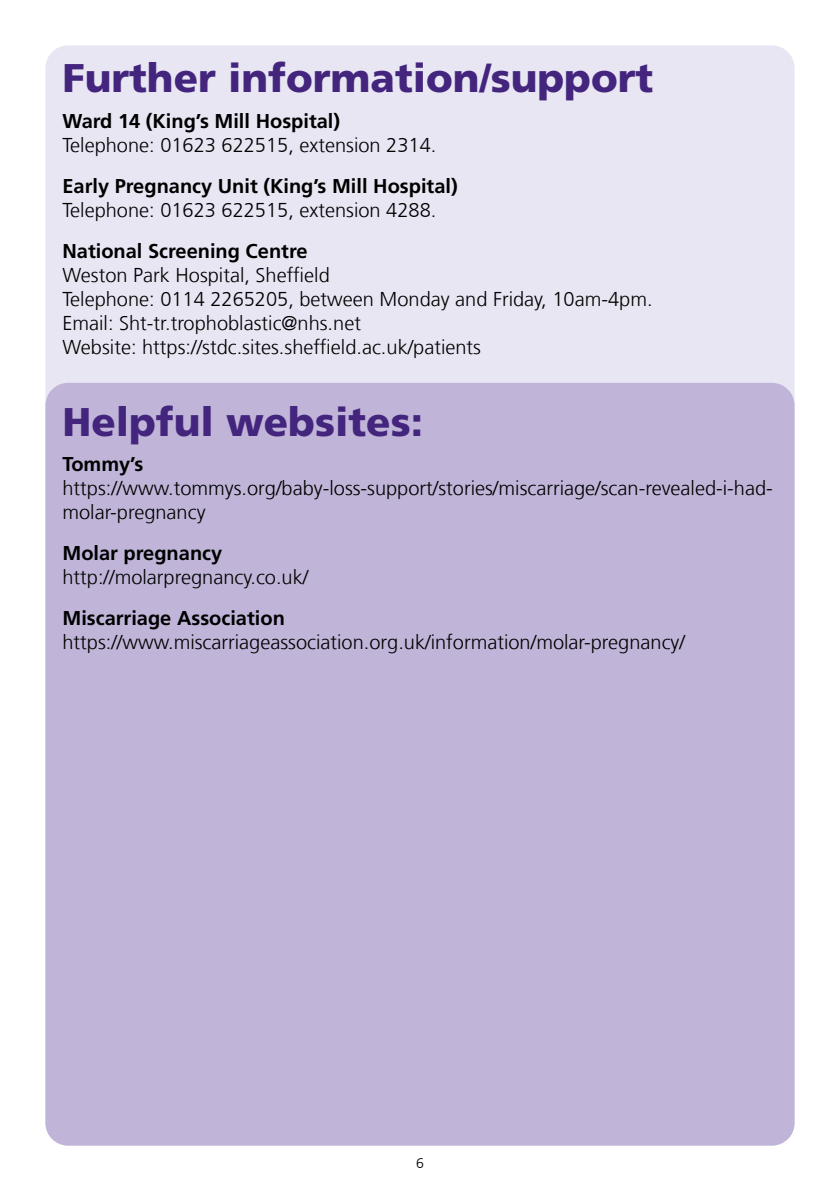
<style>
.page{position:relative;width:840px;height:1191px;background:#fff}
.page>*{position:absolute;margin:0;border:0;box-sizing:border-box;transform-origin:0 0}
.t1{font:900 40px "Frutiger LT Com";color:#44257d}
.t2{font:300 20px/24px "Frutiger LT Com";color:#000}
.t3{font:700 20px "Frutiger LT Com";color:#000}
.t4{font:300 14px "Frutiger LT Com";color:#000}
</style>
<div class="page">
<div style="left:45px;top:45px;width:749px;height:1100px;background:#e9e6f3;border-radius:23px"></div>
<div style="left:45px;top:383px;width:749px;height:762px;background:#c0b5d8;border-radius:23px"></div>
<h1 class="t1" style="left:62px;top:54px;width:592px">Further information/support</h1>
<p class="t3" style="left:62px;top:109px;width:279px">Ward 14 (King’s Mill Hospital)</p>
<p class="t2" style="left:62px;top:133px;width:375px">Telephone: 01623 622515, extension 2314.</p>
<p class="t3" style="left:62px;top:174px;width:396px">Early Pregnancy Unit (King’s Mill Hospital)</p>
<p class="t2" style="left:62px;top:198px;width:375px">Telephone: 01623 622515, extension 4288.</p>
<p class="t3" style="left:62px;top:239px;width:246px">National Screening Centre</p>
<p class="t2" style="left:62px;top:263px;width:591px">Weston Park Hospital, Sheffield<br>Telephone: 0114 2265205, between Monday and Friday, 10am-4pm.<br>Email: Sht-tr.trophoblastic@nhs.net<br>Website: https://stdc.sites.sheffield.ac.uk/patients</p>
<h1 class="t1" style="left:62px;top:398px;width:362px">Helpful websites:</h1>
<p class="t3" style="left:62px;top:452px;width:82px">Tommy’s</p>
<p class="t2" style="left:62px;top:476px;width:711px">https://www.tommys.org/baby-loss-support/stories/miscarriage/scan-revealed-i-had&shy;molar-pregnancy</p>
<p class="t3" style="left:62px;top:541px;width:161px">Molar pregnancy</p>
<p class="t2" style="left:62px;top:565px;width:247px">http://molarpregnancy.co.uk/</p>
<p class="t3" style="left:62px;top:606px;width:224px">Miscarriage Association</p>
<p class="t2" style="left:62px;top:630px;width:623px">https://www.miscarriageassociation.org.uk/information/molar-pregnancy/</p>
<p class="t4" style="left:416px;top:1155px;width:9px">6</p>
</div>
